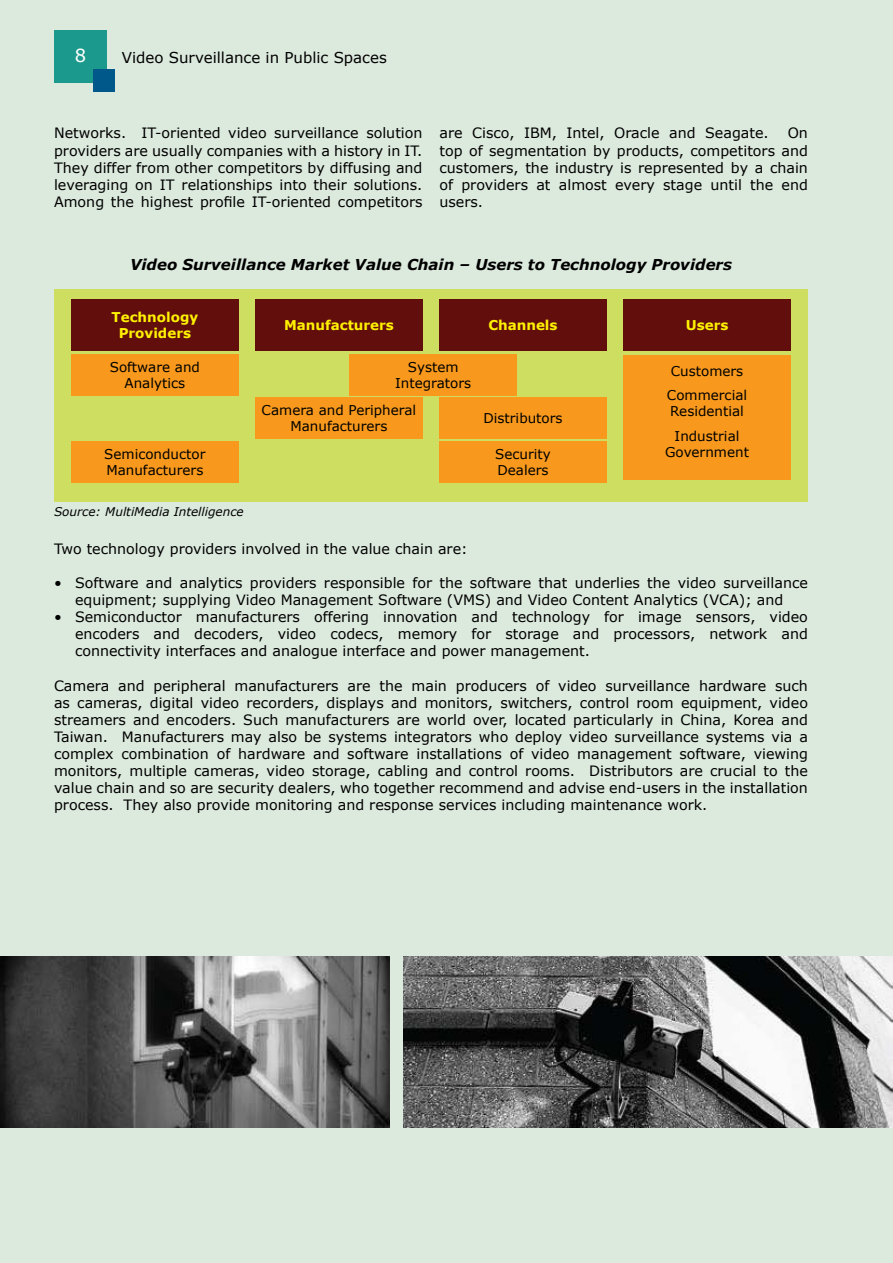
<style>
.page{position:relative;width:893px;height:1263px;background:#dce9dd}
.page>*{position:absolute;margin:0;border:0;box-sizing:border-box;transform-origin:0 0}
.t1{font:18px "Verdana";color:#fff}
.t2{font:italic 700 15px "Verdana";color:#000}
.t3{font:15px "Verdana";color:#000}
.t4{font:14.25px/17.1px "Verdana";color:#000;text-align:justify}
.t5{font:13.5px/16.2px "Verdana";color:#000;text-align:center}
.t6{font:700 13.5px/16.2px "Verdana";color:#fff200;text-align:center}
.t7{font:italic 12px "Verdana";color:#000}
</style>
<div class="page">
<div style="left:54px;top:30px;width:53px;height:53px;background:#1b998c"></div>
<div style="left:93px;top:69px;width:22px;height:23px;background:#00588a"></div>
<div style="left:54px;top:290px;width:754px;height:211px;background:#cdde61"></div>
<div style="left:71px;top:299px;width:168px;height:51px;background:#620e0d"></div>
<div style="left:255px;top:299px;width:168px;height:51px;background:#620e0d"></div>
<div style="left:439px;top:299px;width:168px;height:51px;background:#620e0d"></div>
<div style="left:623px;top:299px;width:168px;height:51px;background:#620e0d"></div>
<div style="left:71px;top:354px;width:168px;height:41px;background:#f8991d"></div>
<div style="left:255px;top:397px;width:168px;height:42px;background:#f8991d"></div>
<div style="left:349px;top:354px;width:168px;height:41px;background:#f8991d"></div>
<div style="left:439px;top:397px;width:168px;height:42px;background:#f8991d"></div>
<div style="left:439px;top:441px;width:168px;height:42px;background:#f8991d"></div>
<div style="left:71px;top:441px;width:168px;height:42px;background:#f8991d"></div>
<div style="left:623px;top:355px;width:168px;height:125px;background:#f8991d"></div>
<img style="left:0;top:957px;width:389px;height:171px">
<img style="left:403px;top:957px;width:490px;height:171px">
<p class="t1" style="left:75px;top:44px;width:13px">8</p>
<p class="t3" style="left:122px;top:47px;width:267px">Video Surveillance in Public Spaces</p>
<p class="t4" style="left:54px;top:124px;width:370px">Networks. IT-oriented video surveillance solution providers are usually companies with a history in IT.<br>They differ from other competitors by diffusing and leveraging on IT relationships into their solutions.<br>Among the highest profile IT-oriented competitors</p>
<p class="t4" style="left:439px;top:124px;width:331px">are Cisco, IBM, Intel, Oracle and Seagate.</p>
<p class="t4" style="left:439px;top:124px;width:370px;text-indent:348px">On top of segmentation by products, competitors and customers, the industry is represented by a chain of providers at almost every stage until the end users.</p>
<p class="t2" style="left:130px;top:255px;width:603px">Video Surveillance Market Value Chain – Users to Technology Providers</p>
<p class="t6" style="left:112px;top:308px;width:88px">Technology<br>Providers</p>
<p class="t5" style="left:110px;top:358px;width:92px">Software and<br>Analytics</p>
<p class="t5" style="left:104px;top:445px;width:103px;text-align:left">Semiconductor<br>Manufacturers</p>
<p class="t7" style="left:54px;top:504px;width:191px">Source: MultiMedia Intelligence</p>
<p class="t6" style="left:284px;top:316px;width:111px">Manufacturers</p>
<p class="t6" style="left:488px;top:316px;width:71px">Channels</p>
<p class="t6" style="left:686px;top:316px;width:44px">Users</p>
<p class="t5" style="left:395px;top:358px;width:77px">System<br>Integrators</p>
<p class="t5" style="left:262px;top:402px;width:156px">Camera and Peripheral<br>Manufacturers</p>
<p class="t5" style="left:483px;top:410px;width:81px">Distributors</p>
<p class="t5" style="left:495px;top:445px;width:57px;text-align:left">Security<br>Dealers</p>
<p class="t5" style="left:667px;top:359px;width:82px;line-height:23.4px;text-align:left">Customers<br>Commercial</p>
<p class="t5" style="left:670px;top:398px;width:75px;line-height:24.8px">Residential<br>Industrial</p>
<p class="t5" style="left:665px;top:444px;width:85px">Government</p>
<p class="t4" style="left:54px;top:539px;width:415px">Two technology providers involved in the value chain are:</p>
<p class="t4" style="left:54px;top:574px;width:755px;text-align:center">• Software and analytics providers responsible for the software that underlies the video surveillance equipment; supplying Video Management Software (VMS) and Video Content Analytics (VCA); and</p>
<p class="t4" style="left:75px;top:608px;width:734px;text-indent:-21px">• Semiconductor manufacturers offering innovation and technology for image sensors, video encoders and decoders, video codecs, memory for storage and processors, network and connectivity interfaces and analogue interface and power management.</p>
<p class="t4" style="left:54px;top:676px;width:755px">Camera and peripheral manufacturers are the main producers of video surveillance hardware such as cameras, digital video recorders, displays and monitors, switchers, control room equipment, video streamers and encoders. Such manufacturers are world over, located particularly in China, Korea and Taiwan. Manufacturers may also be systems integrators who deploy video surveillance systems via a complex combination of hardware and software installations of video management software, viewing monitors, multiple cameras, video storage, cabling and control rooms. Distributors are crucial to the value chain and so are security dealers, who together recommend and advise end-users in the installation process. They also provide monitoring and response services including maintenance work.</p>
</div>
